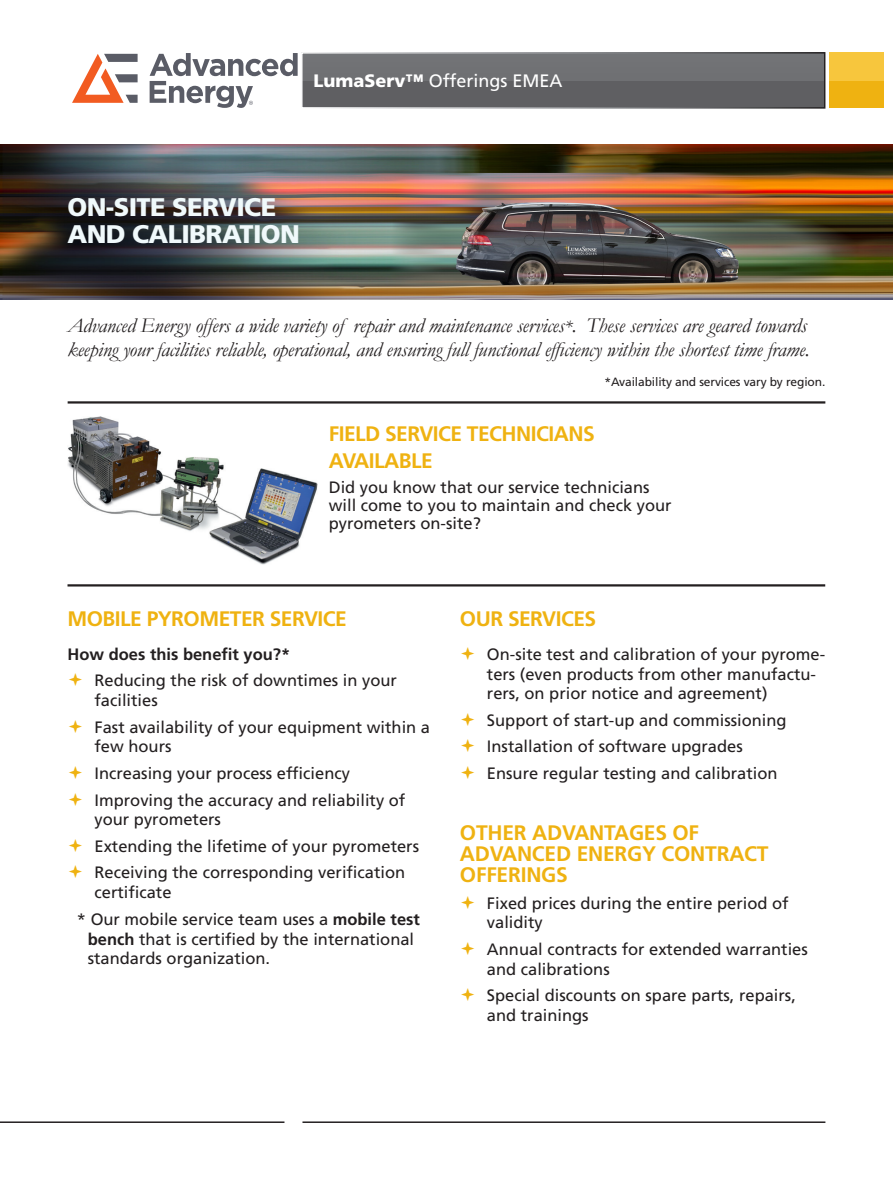
<style>
.page{position:relative;width:893px;height:1188px;background:#fff}
.page>*{position:absolute;margin:0;border:0;box-sizing:border-box;transform-origin:0 0}
.Sub_Heading_2{font:900 25.5px/27px "Frutiger LT Std";letter-spacing:-.025em;color:#f0f9fb}
.Column_Text{font:italic 21px/24px "Garamond";letter-spacing:-.01em;color:#231f20}
.Section_Header{font:700 21px/21px "Frutiger LT Std";letter-spacing:-.025em;color:#efb211}
.t1{font:18px "Frutiger LT Std";color:#fff}
.Column_Text-2{font:16.5px/19.8px "Frutiger LT Std";color:#231f20}
.Column_Text-3{font:700 16.5px "Frutiger LT Std";color:#231f20}
.Column_Text-4{font:12px "Frutiger LT Std";letter-spacing:-.01em;color:#231f20}
.s1{font-weight:900}
.s2{font-size:18px}
.s3{font-weight:700}
</style>
<div class="page">
<div style="left:302px;top:53px;width:523px;height:55px;background:linear-gradient(to right,#68686b,#68686b)"></div>
<svg style="left:829px;top:53px;width:55px;height:55px"></svg>
<hr style="left:302px;top:1121px;width:523px;height:2px;background:#231f20">
<hr style="left:0;top:1121px;width:284px;height:2px;background:#231f20">
<svg style="left:72px;top:54px;width:66px;height:49px"></svg>
<svg style="left:150px;top:53px;width:148px;height:55px"></svg>
<img style="left:0;top:145px;width:893px;height:154px">
<hr style="left:68px;top:401px;width:757px;height:3px;background:#231f20">
<img style="left:68px;top:417px;width:250px;height:148px">
<hr style="left:68px;top:584px;width:757px;height:3px;background:#231f20">
<p class="t1" style="left:313px;top:70px;width:251px"><span class="s1">LumaServ™</span> Offerings EMEA</p>
<p class="Sub_Heading_2" style="left:68px;top:194px;width:234px">ON-SITE SERVICE<br>AND CALIBRATION</p>
<p class="Column_Text" style="left:68px;top:313px;width:744px">Advanced Energy offers a wide variety of repair and maintenance services<span class="s2">*</span>. These services are geared towards keeping your facilities reliable, operational, and ensuring full functional efficiency within the shortest time frame.</p>
<p class="Column_Text-4" style="left:604px;top:375px;width:222px">*Availability and services vary by region.</p>
<p class="Section_Header" style="left:329px;top:421px;width:267px;line-height:27px">FIELD SERVICE TECHNICIANS<br>AVAILABLE</p>
<p class="Column_Text-2" style="left:329px;top:478px;width:344px;line-height:18px">Did you know that our service technicians will come to you to maintain and check your pyrometers on-site?</p>
<p class="Section_Header" style="left:68px;top:609px;width:281px">MOBILE PYROMETER SERVICE</p>
<p class="Column_Text-3" style="left:68px;top:644px;width:224px">How does this benefit you?*</p>
<p class="Column_Text-2" style="left:94px;top:671px;width:304px">Reducing the risk of downtimes in your facilities</p>
<p class="Column_Text-2" style="left:94px;top:717px;width:337px">Fast availability of your equipment within a few hours</p>
<p class="Column_Text-2" style="left:94px;top:763px;width:257px">Increasing your process efficiency</p>
<p class="Column_Text-2" style="left:94px;top:790px;width:312px">Improving the accuracy and reliability of your pyrometers</p>
<p class="Column_Text-2" style="left:94px;top:836px;width:326px">Extending the lifetime of your pyrometers</p>
<p class="Column_Text-2" style="left:94px;top:863px;width:312px">Receiving the corresponding verification certificate</p>
<p class="Column_Text-2" style="left:88px;top:909px;width:334px;text-indent:-11px">* Our mobile service team uses a <span class="s3">mobile test bench</span> that is certified by the international standards organization.</p>
<p class="Section_Header" style="left:460px;top:609px;width:138px">OUR SERVICES</p>
<p class="Column_Text-2" style="left:487px;top:644px;width:340px">On-site test and calibration of your pyrome&shy;ters (even products from other manufactu&shy;rers, on prior notice and agreement)</p>
<p class="Column_Text-2" style="left:487px;top:710px;width:301px">Support of start-up and commissioning</p>
<p class="Column_Text-2" style="left:487px;top:737px;width:257px">Installation of software upgrades</p>
<p class="Column_Text-2" style="left:487px;top:763px;width:292px">Ensure regular testing and calibration</p>
<p class="Section_Header" style="left:460px;top:822px;width:310px">OTHER ADVANTAGES OF<br>ADVANCED ENERGY CONTRACT<br>OFFERINGS</p>
<p class="Column_Text-2" style="left:487px;top:893px;width:303px">Fixed prices during the entire period of validity</p>
<p class="Column_Text-2" style="left:487px;top:939px;width:322px">Annual contracts for extended warranties and calibrations</p>
<p class="Column_Text-2" style="left:487px;top:986px;width:310px">Special discounts on spare parts, repairs, and trainings</p>
</div>
